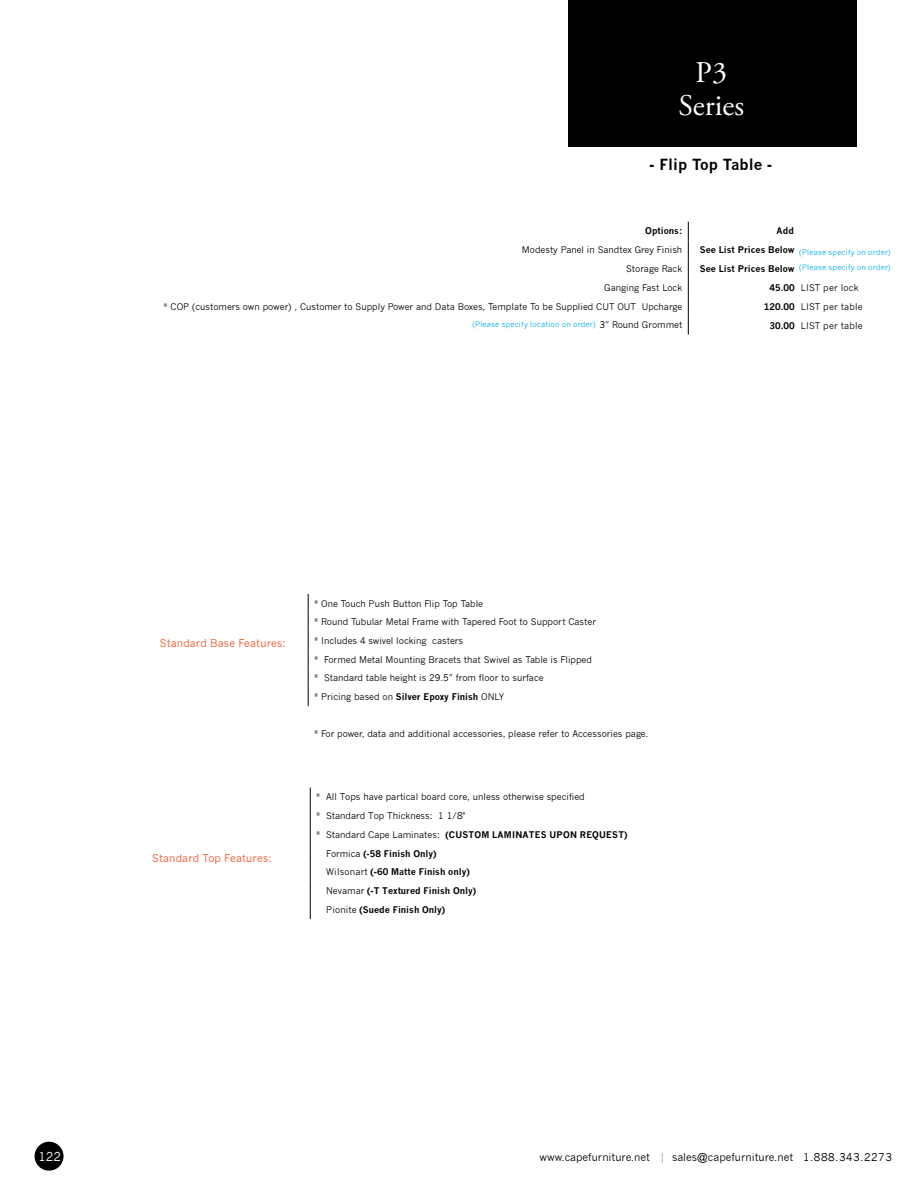
<style>
.page{position:relative;width:918px;height:1188px;background:#fff}
.page>*{position:absolute;margin:0;border:0;box-sizing:border-box;transform-origin:0 0}
.t1{font:30px/33px "Adobe Garamond Pro";color:#fff;text-align:center}
.t2{font:700 15px "News Gothic";color:#000}
.t3{font:12px "News Gothic";color:#fff}
.t4{font:10.5px "News Gothic";color:#000}
.t5{font:10.5px "News Gothic";letter-spacing:.015em;color:#f05224}
.t6{font:9px/18.8px "News Gothic";color:#000}
.t7{font:700 9px "News Gothic";color:#000}
.t8{font:700 9px "News Gothic";letter-spacing:.025em;color:#000}
.t9{font:9px "News Gothic";letter-spacing:.02em;color:#000}
.t10{font:7.5px/15.6px "News Gothic";letter-spacing:.02em;color:#00aeef}
.s1{font-weight:700}
.s2{font-size:9px;color:#000}
.s3{font-weight:400}
.s4{color:#939598}
</style>
<div class="page">
<svg style="left:310px;top:788px;width:1px;height:131px"></svg>
<div style="left:568px;top:0;width:288px;height:147px;background:#000"></div>
<div style="left:35px;top:1142px;width:29px;height:29px;background:#000;border-radius:50%"></div>
<svg style="left:688px;top:222px;width:1px;height:113px"></svg>
<svg style="left:308px;top:594px;width:1px;height:112px"></svg>
<h1 class="t1" style="left:679px;top:57px;width:67px">P3<br>Series</h1>
<h2 class="t2" style="left:649px;top:155px;width:125px">- Flip Top Table -</h2>
<p class="t7" style="left:645px;top:226px;width:39px">Options:</p>
<p class="t7" style="left:777px;top:226px;width:19px">Add</p>
<p class="t6" style="left:522px;top:241px;width:162px">Modesty Panel in Sandtex Grey Finish</p>
<p class="t7" style="left:700px;top:245px;width:97px">See List Prices Below</p>
<p class="t6" style="left:626px;top:259px;width:58px">Storage Rack</p>
<p class="t7" style="left:700px;top:263px;width:97px">See List Prices Below</p>
<p class="t6" style="left:604px;top:278px;width:80px">Ganging Fast Lock</p>
<p class="t9" style="left:769px;top:282px;width:91px"><span class="s1">45.00</span> LIST per lock</p>
<p class="t6" style="left:164px;top:297px;width:520px">* COP (customers own power) , Customer to Supply Power and Data Boxes, Template To be Supplied CUT OUT Upcharge</p>
<p class="t9" style="left:764px;top:301px;width:100px"><span class="s1">120.00</span> LIST per table</p>
<p class="t10" style="left:472px;top:317px;width:211px">(Please specify location on order) <span class="s2">3” Round Grommet</span></p>
<p class="t9" style="left:770px;top:320px;width:95px"><span class="s1">30.00</span> LIST per table</p>
<p class="t10" style="left:799px;top:244px;width:93px">(Please specify on order) (Please specify on order)</p>
<p class="t5" style="left:160px;top:637px;width:127px">Standard Base Features:</p>
<p class="t5" style="left:152px;top:852px;width:121px">Standard Top Features:</p>
<p class="t6" style="left:314px;top:594px;width:283px">* One Touch Push Button Flip Top Table<br>* Round Tubular Metal Frame with Tapered Foot to Support Caster * Includes 4 swivel locking casters<br>* Formed Metal Mounting Bracets that Swivel as Table is Flipped * Standard table height is 29.5” from floor to surface<br>* Pricing based on <span class="s1">Silver Epoxy Finish</span> ONLY</p>
<p class="t6" style="left:314px;top:725px;width:336px">* For power, data and additional accessories, please refer to Accessories page.</p>
<p class="t6" style="left:316px;top:788px;width:270px">* All Tops have partical board core, unless otherwise specified</p>
<p class="t6" style="left:316px;top:806px;width:150px">* Standard Top Thickness: 1 1/8"</p>
<p class="t8" style="left:316px;top:829px;width:313px"><span class="s3">* Standard Cape Laminates:</span> (CUSTOM LAMINATES UPON REQUEST)</p>
<p class="t7" style="left:326px;top:848px;width:112px"><span class="s3">Formica</span> (-58 Finish Only)</p>
<p class="t7" style="left:326px;top:867px;width:145px"><span class="s3">Wilsonart</span> (-60 Matte Finish only)</p>
<p class="t7" style="left:326px;top:885px;width:151px"><span class="s3">Nevamar</span> (-T Textured Finish Only)</p>
<p class="t7" style="left:326px;top:904px;width:121px"><span class="s3">Pionite</span> (Suede Finish Only)</p>
<h3 class="t3" style="left:38px;top:1145px;width:24px">122</h3>
<h3 class="t3" style="left:38px;top:1149px;width:24px">122</h3>
<p class="t4" style="left:539px;top:1151px;width:354px">www.capefurniture.net <span class="s4">|</span> sales@capefurniture.net 1.888.343.2273</p>
</div>
